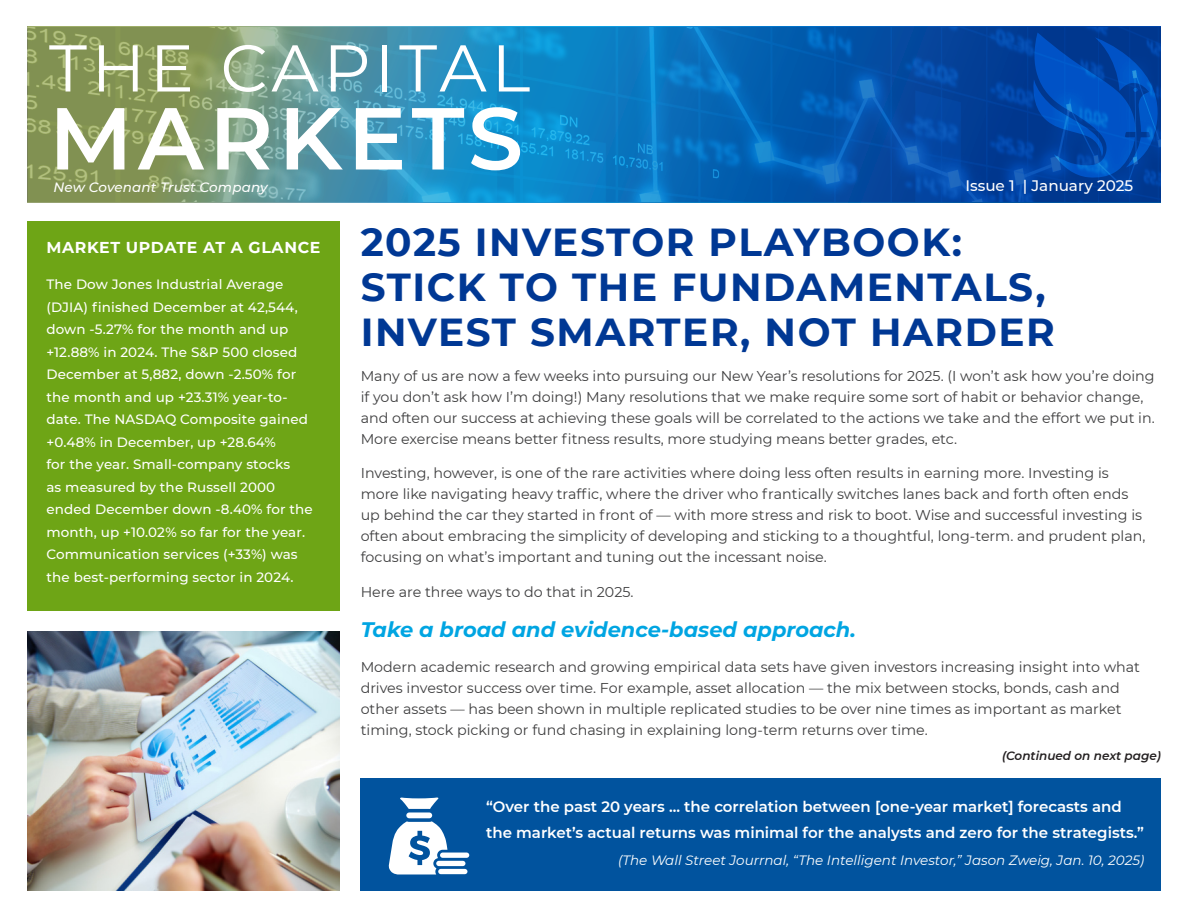
<style>
.page{position:relative;width:1188px;height:918px;background:#fff}
.page>*{position:absolute;margin:0;border:0;box-sizing:border-box;transform-origin:0 0}
.t1{font:600 87.75px "Montserrat";letter-spacing:.06em;color:#fff}
.t2{font:66px "Montserrat";letter-spacing:.07em;color:#fff}
.t3{font:700 39px/45px "Montserrat";letter-spacing:.04em;color:#003894}
.t4{font:italic 700 21px "Montserrat";color:#00a5e2}
.t5{font:700 15.75px "Montserrat";letter-spacing:.04em;color:#fff}
.t6{font:500 15.15px "Montserrat";color:#fff}
.t7{font:600 15px/25.5px "Montserrat";color:#fff}
.t8{font:14.25px/21px "Montserrat";color:#3e3e3f}
.t9{font:500 13.5px/22.5px "Montserrat";letter-spacing:.01em;color:#fff}
.t10{font:italic 13.5px "Montserrat";color:#fff}
.t11{font:italic 500 13.5px "Montserrat";letter-spacing:.01em;color:#fff}
.t12{font:italic 600 12px "Montserrat";color:#231f20}
</style>
<div class="page">
<div style="left:27px;top:221px;width:312px;height:389px;background:#6ea516"></div>
<img style="left:27px;top:632px;width:312px;height:259px">
<svg style="left:28px;top:27px;width:1133px;height:175px;background:#317aa0"></svg>
<svg style="left:1032px;top:32px;width:127px;height:146px;background:#0049af"></svg>
<div style="left:361px;top:779px;width:800px;height:112px;background:#01539e"></div>
<svg style="left:400px;top:797px;width:39px;height:12px"></svg>
<svg style="left:388px;top:821px;width:77px;height:53px"></svg>
<div style="left:406px;top:812px;width:26px;height:6px;background:#fff;border-radius:3px"></div>
<div style="left:440px;top:853px;width:29px;height:5px;background:#fff;border-radius:3px"></div>
<div style="left:438px;top:869px;width:29px;height:5px;background:#fff;border-radius:3px"></div>
<p class="t2" style="left:49px;top:23px;width:483px">THE CAPITAL</p>
<p class="t1" style="left:49px;top:76px;width:476px">MARKETS</p>
<p class="t11" style="left:54px;top:177px;width:216px">New Covenant Trust Company</p>
<p class="t6" style="left:965px;top:175px;width:169px">Issue 1 | January 2025</p>
<p class="t5" style="left:46px;top:237px;width:276px">MARKET UPDATE AT A GLANCE</p>
<p class="t9" style="left:46px;top:273px;width:268px">The Dow Jones Industrial Average (DJIA) finished December at 42,544, down -5.27% for the month and up +12.88% in 2024. The S&amp;P 500 closed December at 5,882, down -2.50% for the month and up +23.31% year-to&shy;date. The NASDAQ Composite gained +0.48% in December, up +28.64%<br>for the year. Small-company stocks<br>as measured by the Russell 2000 ended December down -8.40% for the month, up +10.02% so far for the year.<br>Communication services (+33%) was the best-performing sector in 2024.</p>
<p class="t3" style="left:361px;top:218px;width:696px">2025 INVESTOR PLAYBOOK:<br>STICK TO THE FUNDAMENTALS,<br>INVEST SMARTER, NOT HARDER</p>
<p class="t8" style="left:361px;top:365px;width:795px">Many of us are now a few weeks into pursuing our New Year’s resolutions for 2025. (I won’t ask how you’re doing if you don’t ask how I’m doing!) Many resolutions that we make require some sort of habit or behavior change, and often our success at achieving these goals will be correlated to the actions we take and the effort we put in.<br>More exercise means better fitness results, more studying means better grades, etc.</p>
<p class="t8" style="left:361px;top:462px;width:786px">Investing, however, is one of the rare activities where doing less often results in earning more. Investing is more like navigating heavy traffic, where the driver who frantically switches lanes back and forth often ends up behind the car they started in front of — with more stress and risk to boot. Wise and successful investing is often about embracing the simplicity of developing and sticking to a thoughtful, long-term. and prudent plan, focusing on what’s important and tuning out the incessant noise.</p>
<p class="t8" style="left:361px;top:581px;width:274px">Here are three ways to do that in 2025.</p>
<p class="t4" style="left:361px;top:615px;width:497px">Take a broad and evidence-based approach.</p>
<p class="t8" style="left:361px;top:656px;width:781px">Modern academic research and growing empirical data sets have given investors increasing insight into what drives investor success over time. For example, asset allocation — the mix between stocks, bonds, cash and other assets — has been shown in multiple replicated studies to be over nine times as important as market timing, stock picking or fund chasing in explaining long-term returns over time.</p>
<p class="t12" style="left:1002px;top:747px;width:160px">(Continued on next page)</p>
<p class="t7" style="left:486px;top:793px;width:660px">“Over the past 20 years ... the correlation between [one-year market] forecasts and the market’s actual returns was minimal for the analysts and zero for the strategists.”</p>
<p class="t10" style="left:618px;top:851px;width:528px">(The Wall Street Jourrnal, “The Intelligent Investor,” Jason Zweig, Jan. 10, 2025)</p>
</div>
